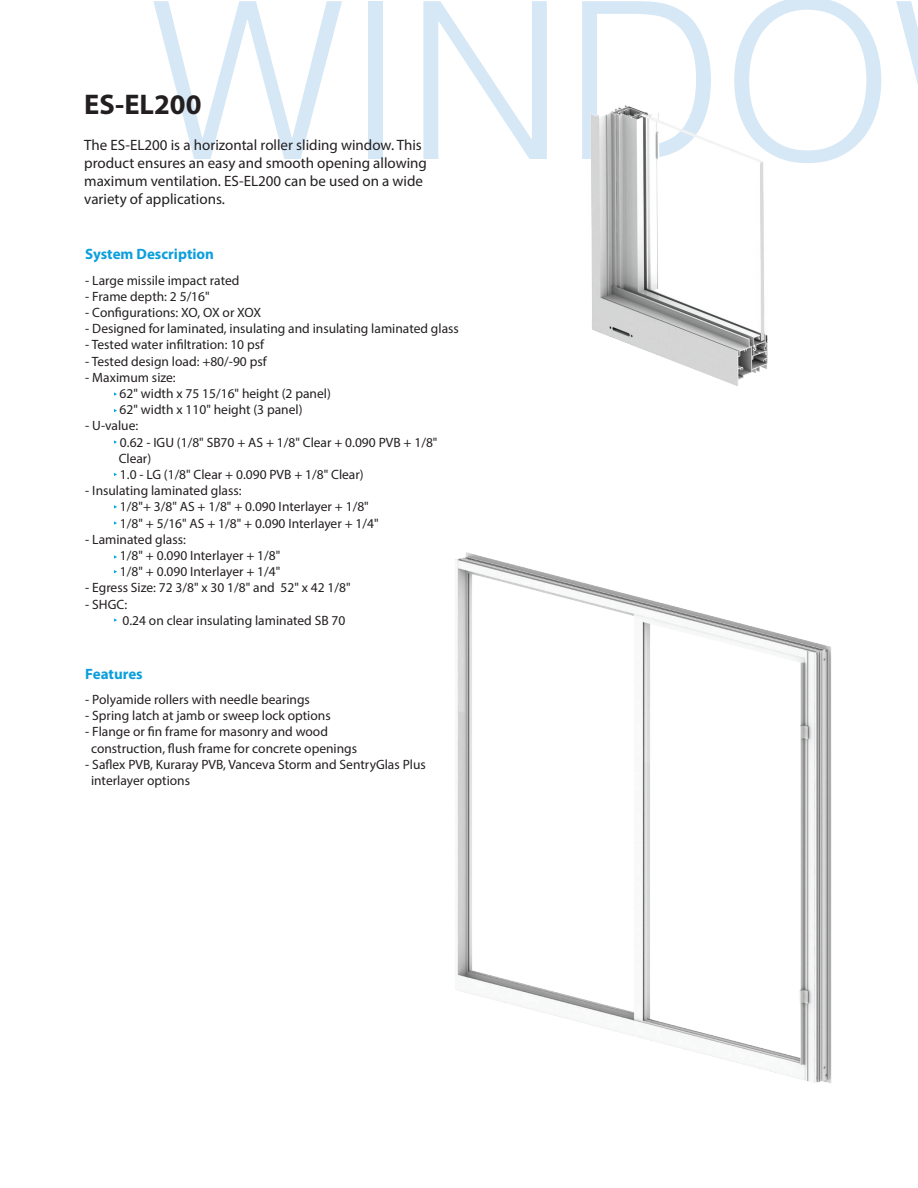
<style>
.page{position:relative;width:918px;height:1188px;background:#fff}
.page>*{position:absolute;margin:0;border:0;box-sizing:border-box;transform-origin:0 0}
.t1{font:700 28.5px "Myriad Pro";color:#231f20}
.t2{font:15px/18px "Myriad Pro";color:#231f20}
.t3{font:700 15px "Myriad Pro";color:#0c9fdc}
.t4{font:13.5px/16.2px "Myriad Pro";color:#231f20}
</style>
<div class="page">
<svg style="left:153px;top:1px;width:189px;height:158px"></svg>
<div style="left:368px;top:1px;width:15px;height:158px;background:#d6e8f6"></div>
<svg style="left:423px;top:1px;width:124px;height:158px"></svg>
<svg style="left:582px;top:1px;width:129px;height:72px"></svg>
<svg style="left:734px;top:0;width:147px;height:163px"></svg>
<svg style="left:896px;top:1px;width:22px;height:84px"></svg>
<img style="left:531px;top:73px;width:267px;height:313px">
<img style="left:455px;top:552px;width:377px;height:531px">
<h1 class="t1" style="left:84px;top:86px;width:119px">ES-EL200</h1>
<p class="t2" style="left:84px;top:136px;width:344px">The ES-EL200 is a horizontal roller sliding window. This product ensures an easy and smooth opening allowing maximum ventilation. ES-EL200 can be used on a wide variety of applications.</p>
<p class="t3" style="left:85px;top:245px;width:130px">System Description</p>
<p class="t4" style="left:85px;top:272px;width:156px">- Large missile impact rated</p>
<p class="t4" style="left:85px;top:288px;width:126px">- Frame depth: 2 5/16"</p>
<p class="t4" style="left:85px;top:304px;width:177px">- Configurations: XO, OX or XOX</p>
<p class="t4" style="left:85px;top:320px;width:375px">- Designed for laminated, insulating and insulating laminated glass</p>
<p class="t4" style="left:85px;top:337px;width:180px">- Tested water infiltration: 10 psf</p>
<p class="t4" style="left:85px;top:353px;width:183px">- Tested design load: +80/-90 psf</p>
<p class="t4" style="left:120px;top:369px;width:213px;text-indent:-34px">- Maximum size:<br>62" width x 75 15/16" height (2 panel)<br>62" width x 110" height (3 panel)</p>
<p class="t4" style="left:120px;top:418px;width:319px;text-indent:-35px">- U-value:<br>0.62 - IGU (1/8" SB70 + AS + 1/8" Clear + 0.090 PVB + 1/8"</p>
<p class="t4" style="left:120px;top:466px;width:245px">1.0 - LG (1/8" Clear + 0.090 PVB + 1/8" Clear)</p>
<p class="t4" style="left:120px;top:482px;width:260px;text-indent:-35px">- Insulating laminated glass:<br>1/8"+ 3/8" AS + 1/8" + 0.090 Interlayer + 1/8"<br>1/8" + 5/16" AS + 1/8" + 0.090 Interlayer + 1/4"</p>
<p class="t4" style="left:120px;top:531px;width:162px;text-indent:-35px">- Laminated glass:<br>1/8" + 0.090 Interlayer + 1/8"<br>1/8" + 0.090 Interlayer + 1/4"</p>
<p class="t4" style="left:85px;top:580px;width:267px">- Egress Size: 72 3/8" x 30 1/8" and 52" x 42 1/8"</p>
<p class="t4" style="left:123px;top:596px;width:224px;text-indent:-37px">- SHGC:<br>0.24 on clear insulating laminated SB 70</p>
<p class="t3" style="left:85px;top:664px;width:59px">Features</p>
<p class="t4" style="left:85px;top:691px;width:226px">- Polyamide rollers with needle bearings</p>
<p class="t4" style="left:85px;top:707px;width:247px">- Spring latch at jamb or sweep lock options</p>
<p class="t4" style="left:91px;top:724px;width:268px;text-indent:-6px">- Flange or fin frame for masonry and wood construction, flush frame for concrete openings</p>
<p class="t4" style="left:91px;top:756px;width:336px;text-indent:-6px">- Saflex PVB, Kuraray PVB, Vanceva Storm and SentryGlas Plus interlayer options</p>
</div>
